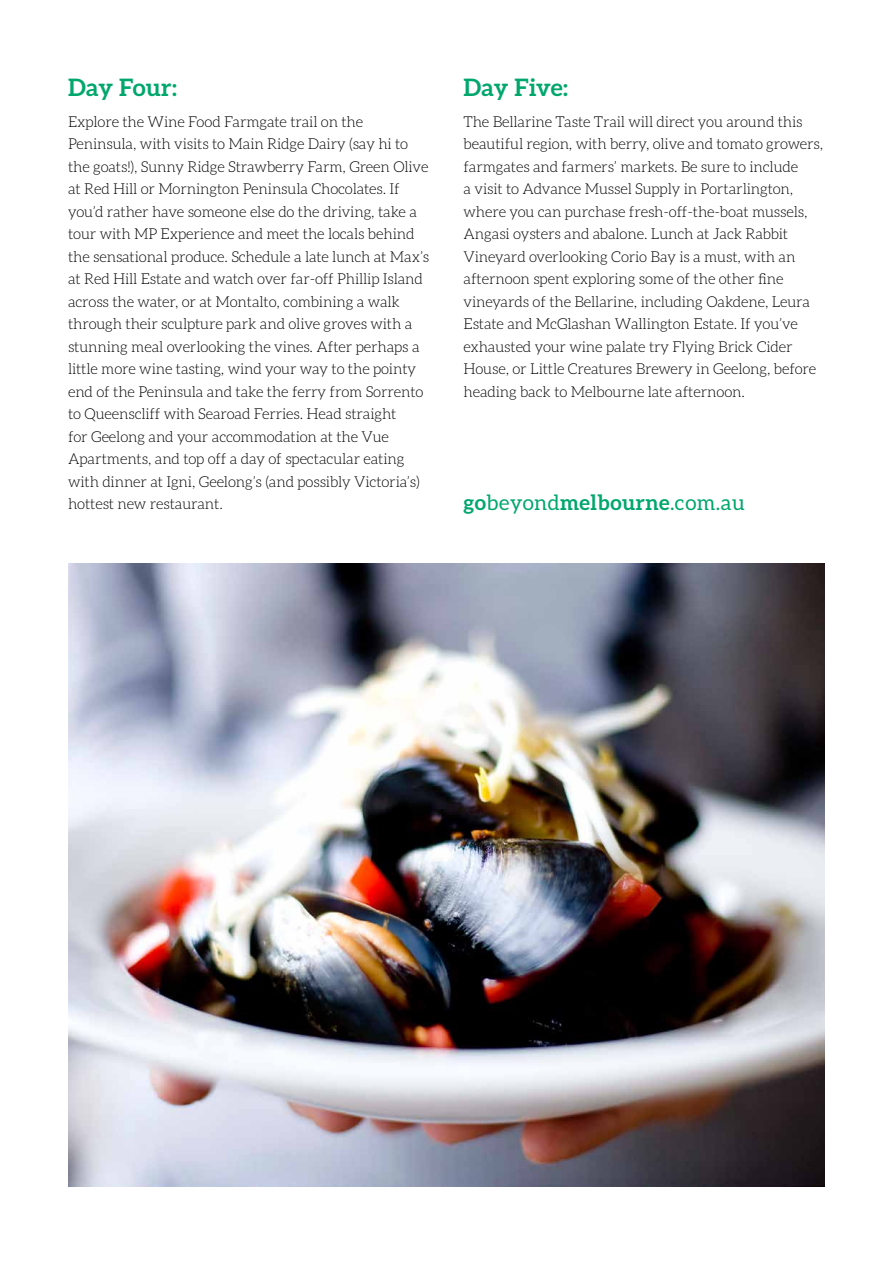
<style>
.page{position:relative;width:893px;height:1263px;background:#fff}
.page>*{position:absolute;margin:0;border:0;box-sizing:border-box;transform-origin:0 0}
.t1{font:700 24px "Aleo";color:#00a76d}
.t2{font:21px "Aleo";letter-spacing:.02em;color:#00a76d}
.t3{font:300 15px/22.5px "Aleo";letter-spacing:-.01em;color:#000}
.s1{font-weight:700}
</style>
<div class="page">
<img style="left:68px;top:563px;width:757px;height:623px">
<h1 class="t1" style="left:68px;top:73px;width:110px">Day Four:</h1>
<p class="t3" style="left:68px;top:110px;width:363px">Explore the Wine Food Farmgate trail on the Peninsula, with visits to Main Ridge Dairy (say hi to the goats!), Sunny Ridge Strawberry Farm, Green Olive at Red Hill or Mornington Peninsula Chocolates. If you’d rather have someone else do the driving, take a tour with MP Experience and meet the locals behind the sensational produce. Schedule a late lunch at Max’s at Red Hill Estate and watch over far-off Phillip Island across the water, or at Montalto, combining a walk through their sculpture park and olive groves with a stunning meal overlooking the vines. After perhaps a little more wine tasting, wind your way to the pointy end of the Peninsula and take the ferry from Sorrento to Queenscliff with Searoad Ferries. Head straight<br>for Geelong and your accommodation at the Vue Apartments, and top off a day of spectacular eating with dinner at Igni, Geelong’s (and possibly Victoria’s) hottest new restaurant.</p>
<h1 class="t1" style="left:463px;top:73px;width:106px">Day Five:</h1>
<p class="t3" style="left:463px;top:110px;width:361px">The Bellarine Taste Trail will direct you around this beautiful region, with berry, olive and tomato growers, farmgates and farmers’ markets. Be sure to include<br>a visit to Advance Mussel Supply in Portarlington, where you can purchase fresh-off-the-boat mussels, Angasi oysters and abalone. Lunch at Jack Rabbit Vineyard overlooking Corio Bay is a must, with an afternoon spent exploring some of the other fine vineyards of the Bellarine, including Oakdene, Leura Estate and McGlashan Wallington Estate. If you’ve exhausted your wine palate try Flying Brick Cider House, or Little Creatures Brewery in Geelong, before heading back to Melbourne late afternoon.</p>
<h2 class="t2" style="left:463px;top:491px;width:283px"><span class="s1">go</span>beyond<span class="s1">melbourne</span>.com.au</h2>
</div>
